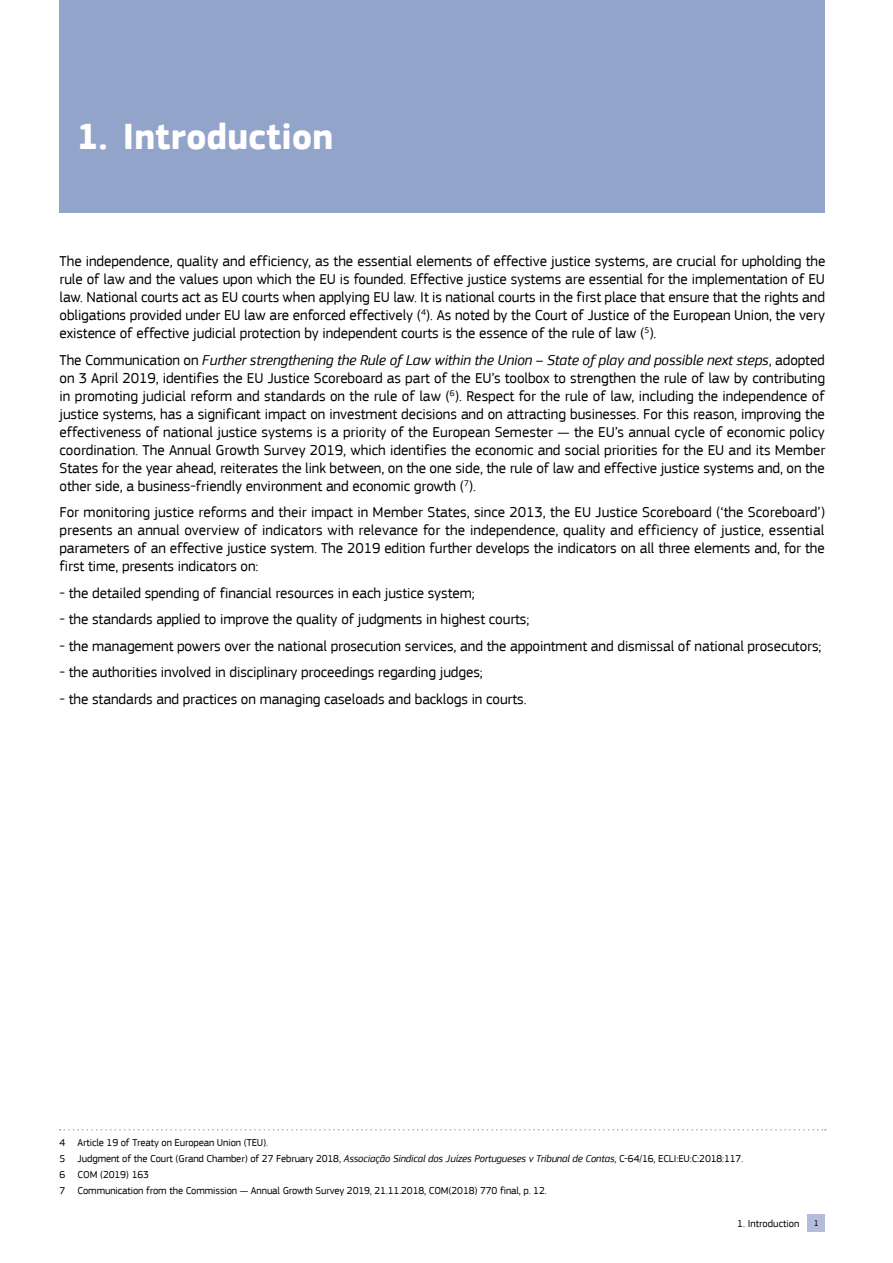
<style>
.page{position:relative;width:893px;height:1263px;background:#fff}
.page>*{position:absolute;margin:0;border:0;box-sizing:border-box;transform-origin:0 0}
.t1{font:700 37.5px "EC Square Sans Pro";color:#fff}
.t2{font:15px/18px "EC Square Sans Pro";letter-spacing:-.005em;color:#000;text-align:justify}
.t3{font:10.5px/16.2px "EC Square Sans Pro";letter-spacing:-.01em;color:#000}
.t4{font:9px "EC Square Sans Pro";color:#000}
.s1{font-style:italic}
</style>
<div class="page">
<div style="left:60px;top:0;width:765px;height:213px;background:#93a4ca"></div>
<div style="left:808px;top:1214px;width:17px;height:17px;background:#b3bddb"></div>
<svg style="left:60px;top:1129px;width:766px;height:1px"></svg>
<h1 class="t1" style="left:77px;top:114px;width:258px">1. Introduction</h1>
<p class="t2" style="left:60px;top:253px;width:767px">The independence, quality and efficiency, as the essential elements of effective justice systems, are crucial for upholding the rule of law and the values upon which the EU is founded. Effective justice systems are essential for the implementation of EU law. National courts act as EU courts when applying EU law. It is national courts in the first place that ensure that the rights and obligations provided under EU law are enforced effectively (<sup>4</sup>). As noted by the Court of Justice of the European Union, the very existence of effective judicial protection by independent courts is the essence of the rule of law (<sup>5</sup>).</p>
<p class="t2" style="left:60px;top:351px;width:767px">The Communication on <span class="s1">Further strengthening the Rule of Law within the Union – State of play and possible next steps</span>, adopted on 3 April 2019, identifies the EU Justice Scoreboard as part of the EU’s toolbox to strengthen the rule of law by contributing in promoting judicial reform and standards on the rule of law (<sup>6</sup>). Respect for the rule of law, including the independence of justice systems, has a significant impact on investment decisions and on attracting businesses. For this reason, improving the effectiveness of national justice systems is a priority of the European Semester — the EU’s annual cycle of economic policy coordination. The Annual Growth Survey 2019, which identifies the economic and social priorities for the EU and its Member States for the year ahead, reiterates the link between, on the one side, the rule of law and effective justice systems and, on the other side, a business-friendly environment and economic growth (<sup>7</sup>).</p>
<p class="t2" style="left:60px;top:504px;width:767px">For monitoring justice reforms and their impact in Member States, since 2013, the EU Justice Scoreboard (‘the Scoreboard’) presents an annual overview of indicators with relevance for the independence, quality and efficiency of justice, essential parameters of an effective justice system. The 2019 edition further develops the indicators on all three elements and, for the first time, presents indicators on:</p>
<p class="t2" style="left:60px;top:584px;width:417px">- the detailed spending of financial resources in each justice system;</p>
<p class="t2" style="left:60px;top:611px;width:471px">- the standards applied to improve the quality of judgments in highest courts;</p>
<p class="t2" style="left:60px;top:637px;width:763px">- the management powers over the national prosecution services, and the appointment and dismissal of national prosecutors;</p>
<p class="t2" style="left:60px;top:664px;width:425px">- the authorities involved in disciplinary proceedings regarding judges;</p>
<p class="t2" style="left:60px;top:690px;width:468px">- the standards and practices on managing caseloads and backlogs in courts.</p>
<p class="t3" style="left:60px;top:1134px;width:685px">4 Article 19 of Treaty on European Union (TEU).<br>5 Judgment of the Court (Grand Chamber) of 27 February 2018, <span class="s1">Associação Sindical dos Juízes Portugueses v Tribunal de Contas</span>, C-64/16, ECLI:EU:C:2018:117.<br>6 COM (2019) 163<br>7 Communication from the Commission — Annual Growth Survey 2019, 21.11.2018, COM(2018) 770 final, p. 12.</p>
<p class="t3" style="left:737px;top:1215px;width:64px">1. Introduction</p>
<p class="t4" style="left:814px;top:1218px;width:7px">1</p>
</div>
